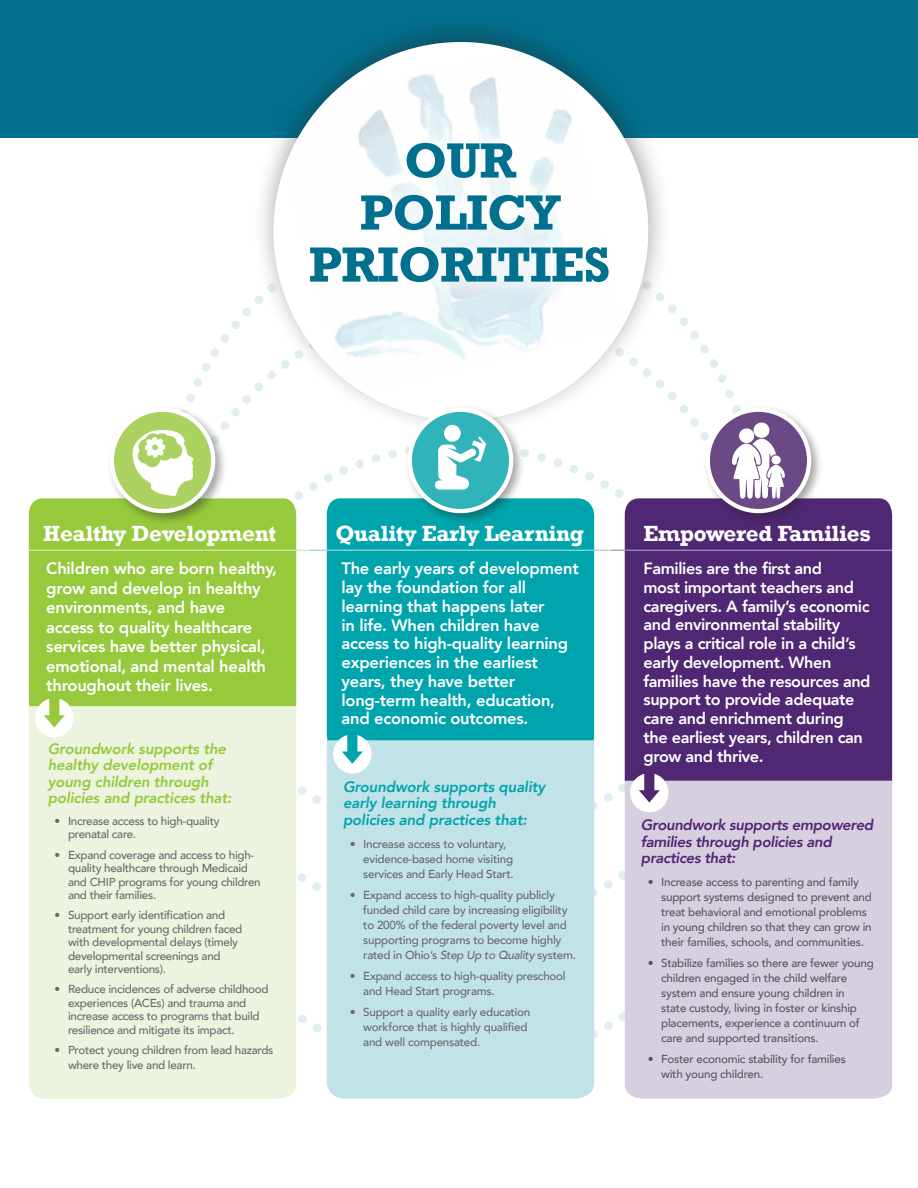
<style>
.page{position:relative;width:918px;height:1188px;background:#fff}
.page>*{position:absolute;margin:0;border:0;box-sizing:border-box;transform-origin:0 0}
.t1{font:700 50.25px/52.1px "Rockwell";letter-spacing:-.015em;color:#01708e;text-align:center}
.t2{font:700 22.5px "Rockwell";letter-spacing:-.015em;color:#fff}
.t3{font:800 16.5px/18.8px "Avenir";letter-spacing:-.015em;color:#fff}
.t4{font:800 16.35px/18.8px "Avenir";letter-spacing:-.025em;color:#fff}
.t5{font:italic 800 15px/16.5px "Avenir";letter-spacing:-.01em;color:#96c93c}
.t6{font:italic 800 15px/16.5px "Avenir";letter-spacing:-.01em;color:#00a4ac}
.t7{font:italic 800 15px/16.5px "Avenir";letter-spacing:-.025em;color:#502772}
.t8{font:500 11.7px/13.5px "Avenir";letter-spacing:-.025em;color:#69696c}
.t9{font:500 11.7px/15px "Avenir";letter-spacing:-.02em;color:#57585a}
.s1{font-style:italic}
</style>
<div class="page">
<div style="left:0;top:0;width:918px;height:137px;background:#01708e"></div>
<svg style="left:594px;top:931px;width:31px;height:141px"></svg>
<svg style="left:296px;top:623px;width:31px;height:308px"></svg>
<svg style="left:594px;top:614px;width:31px;height:317px"></svg>
<svg style="left:526px;top:304px;width:208px;height:303px"></svg>
<svg style="left:186px;top:308px;width:211px;height:307px"></svg>
<div style="left:251px;top:12px;width:421px;height:425px;background:#231f20;opacity:.4"></div>
<div style="left:273px;top:42px;width:375px;height:378px;background:#fff;border-radius:50%"></div>
<img style="left:272px;top:69px;width:172px;height:216px">
<img style="left:444px;top:51px;width:172px;height:70px">
<img style="left:316px;top:304px;width:193px;height:95px">
<img style="left:509px;top:304px;width:113px;height:51px">
<div style="left:288px;top:121px;width:343px;height:183px;background:#fff;opacity:.75"></div>
<div style="left:29px;top:498px;width:267px;height:208px;background:#96c93c"></div>
<div style="left:327px;top:496px;width:267px;height:244px;background:#00a4ac"></div>
<div style="left:625px;top:497px;width:267px;height:284px;background:#502772"></div>
<hr style="left:29px;top:550px;width:278px;height:1px;background:#d3e6ae">
<hr style="left:309px;top:550px;width:300px;height:1px;background:#9fd4d8">
<hr style="left:610px;top:550px;width:282px;height:1px;background:#a692b7">
<div style="left:625px;top:781px;width:267px;height:318px;background:#d7cfdf"></div>
<svg style="left:630px;top:774px;width:39px;height:38px"></svg>
<div style="left:327px;top:740px;width:267px;height:359px;background:#c1e2e6"></div>
<svg style="left:333px;top:735px;width:39px;height:39px"></svg>
<div style="left:29px;top:706px;width:267px;height:393px;background:#ecf4df"></div>
<svg style="left:35px;top:699px;width:39px;height:38px"></svg>
<div style="left:107px;top:404px;width:121px;height:122px;background:#231f20;opacity:.4"></div>
<svg style="left:108px;top:406px;width:109px;height:109px"></svg>
<div style="left:702px;top:404px;width:122px;height:122px;background:#231f20;opacity:.4"></div>
<svg style="left:702px;top:404px;width:113px;height:113px"></svg>
<div style="left:404px;top:404px;width:122px;height:122px;background:#231f20;opacity:.4"></div>
<svg style="left:397px;top:397px;width:127px;height:121px"></svg>
<h1 class="t1" style="left:309px;top:135px;width:303px">OUR<br>POLICY<br>PRIORITIES</h1>
<h2 class="t2" style="left:335px;top:520px;width:250px">Quality Early Learning</h2>
<h2 class="t2" style="left:43px;top:520px;width:234px">Healthy Development</h2>
<h3 class="t3" style="left:46px;top:559px;width:232px;line-height:19.5px">Children who are born healthy, grow and develop in healthy environments, and have<br>access to quality healthcare services have better physical, emotional, and mental health throughout their lives.</h3>
<p class="t3" style="left:342px;top:559px;width:239px">The early years of development lay the foundation for all learning that happens later<br>in life. When children have access to high-quality learning experiences in the earliest years, they have better long-term health, education, and economic outcomes.</p>
<p class="t5" style="left:48px;top:741px;width:185px">Groundwork supports the healthy development of young children through policies and practices that:</p>
<p class="t8" style="left:68px;top:813px;width:153px;text-indent:-13px">• Increase access to high-quality prenatal care.</p>
<p class="t8" style="left:68px;top:847px;width:194px;text-indent:-13px">• Expand coverage and access to high&shy;quality healthcare through Medicaid and CHIP programs for young children and their families.</p>
<p class="t8" style="left:68px;top:908px;width:176px;text-indent:-13px">• Support early identification and treatment for young children faced with developmental delays (timely developmental screenings and early interventions).</p>
<p class="t8" style="left:68px;top:982px;width:202px;text-indent:-13px">• Reduce incidences of adverse childhood experiences (ACEs) and trauma and increase access to programs that build resilience and mitigate its impact.</p>
<p class="t8" style="left:68px;top:1042px;width:207px;line-height:15px;text-indent:-13px">• Protect young children from lead hazards where they live and learn.</p>
<p class="t6" style="left:343px;top:779px;width:204px">Groundwork supports quality early learning through policies and practices that:</p>
<p class="t8" style="left:363px;top:836px;width:152px;line-height:15px;text-indent:-13px">• Increase access to voluntary, evidence-based home visiting services and Early Head Start.</p>
<p class="t8" style="left:363px;top:887px;width:214px;line-height:15px;text-indent:-13px">• Expand access to high-quality publicly funded child care by increasing eligibility to 200% of the federal poverty level and supporting programs to become highly rated in Ohio’s <span class="s1">Step Up to Quality</span> system.</p>
<p class="t8" style="left:363px;top:968px;width:204px;line-height:15px;text-indent:-13px">• Expand access to high-quality preschool and Head Start programs.</p>
<p class="t8" style="left:363px;top:1004px;width:168px;line-height:15px;text-indent:-13px">• Support a quality early education workforce that is highly qualified and well compensated.</p>
<h2 class="t2" style="left:644px;top:520px;width:229px">Empowered Families</h2>
<p class="t4" style="left:644px;top:559px;width:229px">Families are the first and<br>most important teachers and caregivers. A family’s economic and environmental stability plays a critical role in a child’s early development. When families have the resources and support to provide adequate care and enrichment during the earliest years, children can grow and thrive.</p>
<p class="t7" style="left:641px;top:817px;width:234px">Groundwork supports empowered families through policies and practices that:</p>
<p class="t9" style="left:661px;top:874px;width:212px;text-indent:-13px">• Increase access to parenting and family support systems designed to prevent and treat behavioral and emotional problems in young children so that they can grow in their families, schools, and communities.</p>
<p class="t9" style="left:661px;top:955px;width:214px;text-indent:-13px">• Stabilize families so there are fewer young children engaged in the child welfare system and ensure young children in<br>state custody, living in foster or kinship placements, experience a continuum of care and supported transitions.</p>
<p class="t9" style="left:661px;top:1051px;width:186px;text-indent:-13px">• Foster economic stability for families with young children.</p>
</div>
